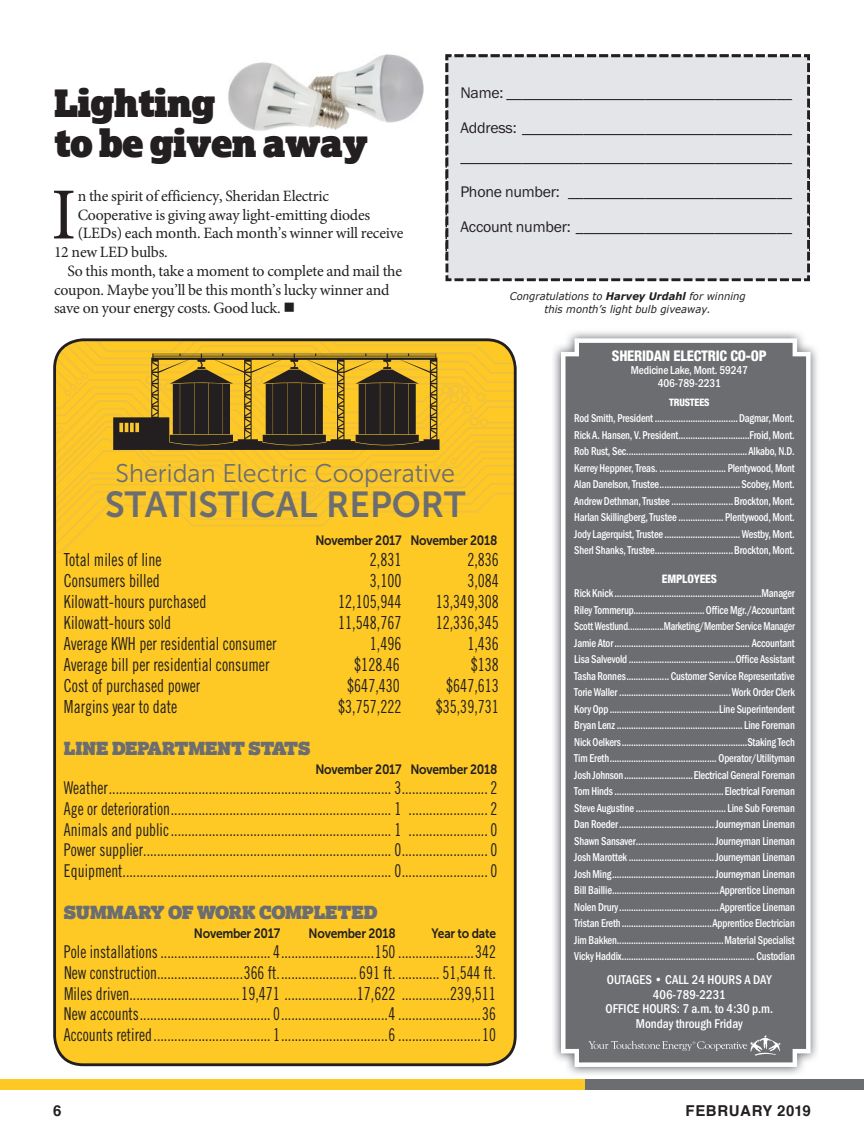
<style>
.page{position:relative;width:864px;height:1148px;background:#fff}
.page>*{position:absolute;margin:0;border:0;box-sizing:border-box;transform-origin:0 0}
.t1{font:73.5px "Minion Pro";color:#231f20}
.t2{font:37.5px/40.5px "Lexia Advertising";letter-spacing:-.02em;color:#231f20}
.t3{font:36px "Museo Sans 700";color:#6c6d70}
.t4{font:25.5px "Museo Sans 300";color:#6c6d70}
.t5{font:18px "Trade Gothic Cond Eighteen";color:#231f20;scale:.88 1}
.t6{font:18px "Lexia Advertising";color:#6c6d70}
.t7{font:17.7px/20.5px "Trade Gothic Cond Eighteen";color:#231f20;text-align:justify;scale:.88 1}
.t8{font:15.9px/28.5px "Franklin Gothic URW Boo";letter-spacing:-.015em;color:#231f20}
.t9{font:15.75px "Minion Pro";letter-spacing:-.015em;color:#231f20}
.t10{font:700 15px "Helvetica";letter-spacing:.04em;color:#231f20}
.t11{font:800 condensed 14.7px "Helvetica Neue";letter-spacing:-.015em;color:#fff}
.t12{font:13.5px "Museo Sans 700";letter-spacing:-.02em;color:#231f20;scale:.89 1}
.t13{font:500 13.2px/14.7px "Franklin Gothic URW Con";color:#fff;text-align:center}
.t14{font:500 11.7px/16.5px "Franklin Gothic URW Con";letter-spacing:-.015em;color:#fff;text-align:justify;scale:.9 1}
.t15{font:500 11.7px/13.2px "Franklin Gothic URW Con";letter-spacing:-.015em;color:#fff;text-align:center}
.t16{font:800 condensed 11.7px "Helvetica Neue";letter-spacing:-.015em;color:#fff}
.t17{font:italic 10.5px/13.5px "Verdana";color:#231f20;text-align:center;scale:.95 1}
.t18{font:800 condensed 10.35px "Helvetica Neue";letter-spacing:-.015em;color:#fff}
.s1{font-weight:700}
.s2{font-size:18px}
</style>
<div class="page">
<div style="left:584px;top:1079px;width:280px;height:10px;background:#6c6d70"></div>
<div style="left:0;top:1079px;width:584px;height:10px;background:#fec925"></div>
<img style="left:228px;top:54px;width:196px;height:77px">
<div style="left:53px;top:338px;width:464px;height:728px;background:#fec925"></div>
<img style="left:553px;top:332px;width:264px;height:743px">
<div style="left:561px;top:338px;width:250px;height:728px;background:#6c6d70"></div>
<svg style="left:588px;top:1034px;width:193px;height:22px;background:#797a7d"></svg>
<svg style="left:55px;top:340px;width:460px;height:213px;background:#d0a628"></svg>
<div style="left:446px;top:54px;width:364px;height:227px;background:#e4e5e9"></div>
<img style="left:726px;top:1030px;width:41px;height:16px">
<h2 class="t2" style="left:54px;top:82px;width:316px">Lighting<br>to be given away</h2>
<h3 class="t8" style="left:460px;top:78px;width:333px">Name: _____________________________________</h3>
<h3 class="t8" style="left:460px;top:113px;width:333px">Address: ___________________________________ ___________________________________________</h3>
<h3 class="t8" style="left:460px;top:177px;width:333px">Phone number: _____________________________</h3>
<h3 class="t8" style="left:460px;top:213px;width:333px">Account number: ____________________________</h3>
<h1 class="t1" style="left:51px;top:166px;width:27px">I</h1>
<h3 class="t9" style="left:78px;top:185px;width:253px">n the spirit of efficiency, Sheridan Electric</h3>
<h3 class="t9" style="left:78px;top:204px;width:294px">Cooperative is giving away light-emitting diodes</h3>
<h3 class="t9" style="left:78px;top:223px;width:327px">(LEDs) each month. Each month’s winner will receive</h3>
<h3 class="t9" style="left:54px;top:242px;width:115px">12 new LED bulbs.</h3>
<h3 class="t9" style="left:67px;top:260px;width:336px">So this month, take a moment to complete and mail the</h3>
<h3 class="t9" style="left:54px;top:279px;width:337px">coupon. Maybe you’ll be this month’s lucky winner and</h3>
<h3 class="t9" style="left:54px;top:298px;width:243px">save on your energy costs. Good luck. ■</h3>
<p class="t17" style="left:510px;top:289px;width:250px">Congratulations to <span class="s1">Harvey Urdahl</span> for winning this month’s light bulb giveaway.</p>
<p class="t11" style="left:612px;top:346px;width:156px">SHERIDAN ELECTRIC CO-OP</p>
<p class="t15" style="left:631px;top:363px;width:118px">Medicine Lake, Mont. 59247<br>406-789-2231</p>
<p class="t18" style="left:669px;top:395px;width:42px">TRUSTEES</p>
<p class="t14" style="left:574px;top:409px;width:246px">Rod Smith, President ...................................Dagmar, Mont.<br>Rick A. Hansen, V. President ..............................Froid, Mont.<br>Rob Rust, Sec. ..................................................Alkabo, N.D.<br>Kerrey Heppner, Treas. ............................ Plentywood, Mont Alan Danelson, Trustee ..................................Scobey, Mont.<br>Andrew Dethman, Trustee ..........................Brockton, Mont.<br>Harlan Skillingberg, Trustee ................... Plentywood, Mont.<br>Jody Lagerquist, Trustee ................................Westby, Mont.<br>Sherl Shanks, Trustee .................................Brockton, Mont.</p>
<p class="t16" style="left:662px;top:571px;width:56px">EMPLOYEES</p>
<p class="t14" style="left:574px;top:584px;width:247px">Rick Knick ..............................................................Manager Riley Tommerup..............................Office Mgr./Accountant Scott Westlund ................Marketing/Member Service Manager Jamie Ator ......................................................... Accountant Lisa Salvevold .............................................Office Assistant Tasha Ronnes .................. Customer Service Representative Torie Waller ...............................................Work Order Clerk Kory Opp ..............................................Line Superintendent Bryan Lenz ..................................................... Line Foreman Nick Oelkers .....................................................Staking Tech Tim Ereth ............................................. Operator/Utilityman Josh Johnson .............................Electrical General Foreman Tom Hinds ..............................................Electrical Foreman Steve Augustine ...................................... Line Sub Foreman Dan Roeder ........................................Journeyman Lineman Shawn Sansaver .................................Journeyman Lineman Josh Marottek ....................................Journeyman Lineman Josh Ming ...........................................Journeyman Lineman Bill Baillie .............................................Apprentice Lineman Nolen Drury ..........................................Apprentice Lineman Tristan Ereth ......................................Apprentice Electrician Jim Bakken .............................................Material Specialist Vicky Haddix ........................................................ Custodian</p>
<p class="t13" style="left:606px;top:971px;width:169px">OUTAGES • CALL 24 HOURS A DAY<br>406-789-2231<br>OFFICE HOURS: 7 a.m. to 4:30 p.m.<br>Monday through Friday</p>
<h3 class="t4" style="left:116px;top:459px;width:341px">Sheridan Electric Cooperative</h3>
<h3 class="t3" style="left:105px;top:484px;width:362px">STATISTICAL REPORT</h3>
<p class="t12" style="left:315px;top:533px;width:206px">November 2017 November 2018</p>
<h3 class="t5" style="left:64px;top:549px;width:112px">Total miles of line</h3>
<h3 class="t5" style="left:370px;top:549px;width:37px">2,831</h3>
<h3 class="t5" style="left:467px;top:549px;width:37px">2,836</h3>
<h3 class="t5" style="left:64px;top:570px;width:110px">Consumers billed</h3>
<h3 class="t5" style="left:370px;top:570px;width:37px">3,100</h3>
<h3 class="t5" style="left:467px;top:570px;width:37px">3,084</h3>
<h3 class="t5" style="left:64px;top:591px;width:163px">Kilowatt-hours purchased</h3>
<h3 class="t5" style="left:338px;top:591px;width:73px">12,105,944</h3>
<h3 class="t5" style="left:436px;top:591px;width:73px">13,349,308</h3>
<h3 class="t5" style="left:64px;top:612px;width:123px">Kilowatt-hours sold</h3>
<h3 class="t5" style="left:338px;top:612px;width:73px">11,548,767</h3>
<h3 class="t5" style="left:436px;top:612px;width:73px">12,336,345</h3>
<h3 class="t5" style="left:64px;top:633px;width:243px">Average KWH per residential consumer</h3>
<h3 class="t5" style="left:370px;top:633px;width:37px">1,496</h3>
<h3 class="t5" style="left:467px;top:633px;width:37px">1,436</h3>
<h3 class="t5" style="left:64px;top:654px;width:235px">Average bill per residential consumer</h3>
<h3 class="t5" style="left:354px;top:654px;width:53px">$128.46</h3>
<h3 class="t5" style="left:471px;top:654px;width:33px">$138</h3>
<h3 class="t5" style="left:64px;top:675px;width:156px">Cost of purchased power</h3>
<h3 class="t5" style="left:347px;top:675px;width:61px">$647,430</h3>
<h3 class="t5" style="left:446px;top:675px;width:61px">$647,613</h3>
<h3 class="t5" style="left:64px;top:696px;width:130px">Margins year to date</h3>
<h3 class="t5" style="left:338px;top:696px;width:73px">$3,757,222</h3>
<h3 class="t5" style="left:436px;top:696px;width:73px">$35,39,731</h3>
<h3 class="t6" style="left:64px;top:736px;width:248px">LINE DEPARTMENT STATS</h3>
<p class="t12" style="left:315px;top:761px;width:206px">November 2017 November 2018</p>
<p class="t7" style="left:64px;top:777px;width:494px">Weather .................................................................................. 3 ......................... 2<br>Age or deterioration ................................................................ 1 ....................... 2<br>Animals and public ................................................................ 1 ....................... 0<br>Power supplier........................................................................ 0 ......................... 0<br>Equipment.............................................................................. 0 ......................... 0</p>
<h3 class="t6" style="left:64px;top:900px;width:315px">SUMMARY OF WORK COMPLETED</h3>
<p class="t12" style="left:194px;top:925px;width:98px">November 2017</p>
<p class="t12" style="left:309px;top:925px;width:99px">November 2018</p>
<p class="t12" style="left:432px;top:925px;width:74px">Year to date</p>
<p class="t7" style="left:64px;top:941px;width:492px">Pole installations ................................ 4 ...........................150 ......................342<br>New construction.........................366 ft. ...................... 691 ft. ............ 51,544 ft.<br>Miles driven................................<span class="s2">19,471</span> .....................<span class="s2">17,622</span> ..............<span class="s2">239,511<br></span>New accounts ...................................... 0 ...............................4 ........................36<br>Accounts retired .................................. 1 ...............................6 ........................10</p>
<p class="t10" style="left:53px;top:1098px;width:10px">6</p>
<p class="t10" style="left:686px;top:1098px;width:127px">FEBRUARY 2019</p>
</div>
